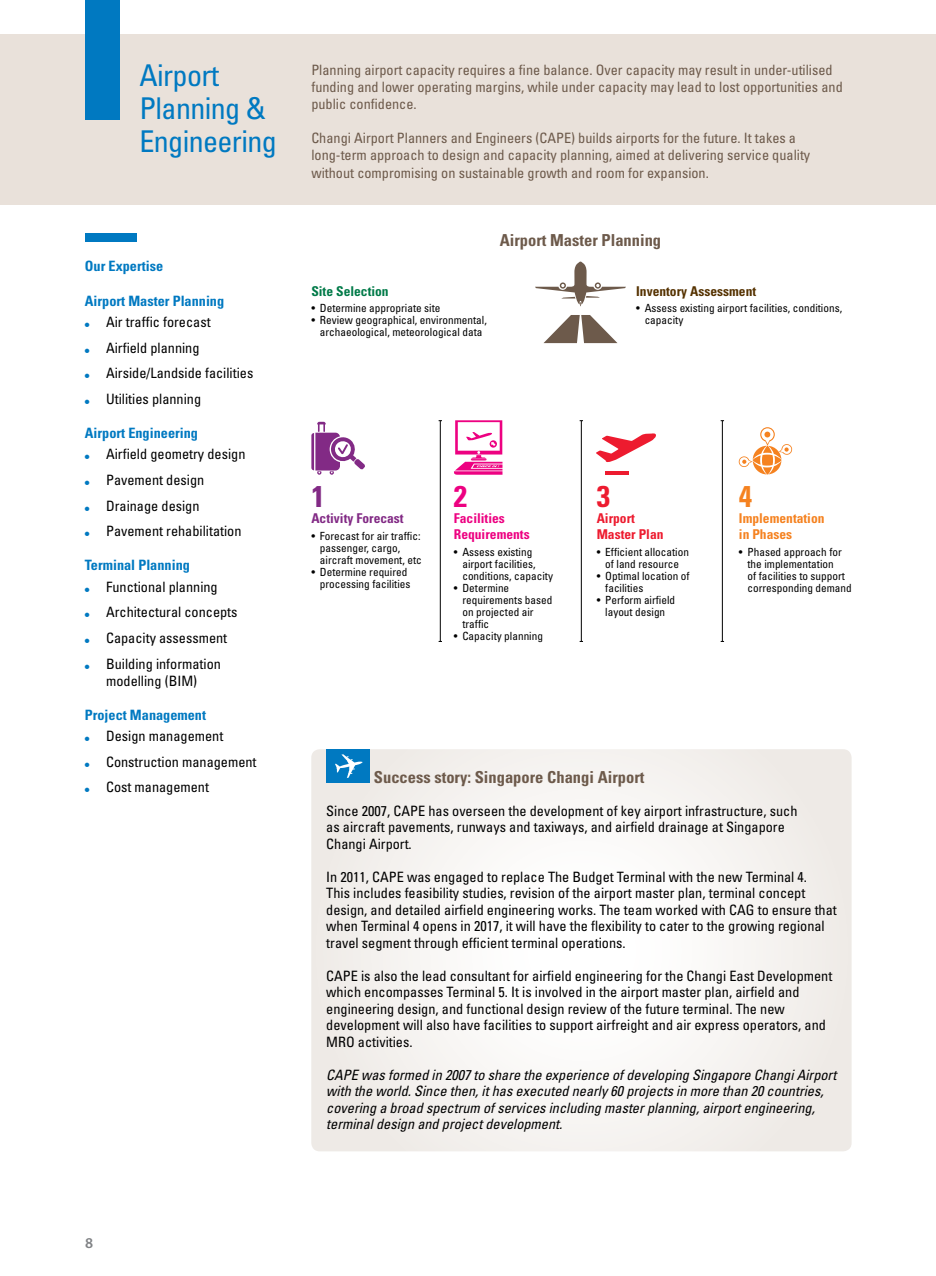
<style>
.page{position:relative;width:936px;height:1276px;background:#fff}
.page>*{position:absolute;margin:0;border:0;box-sizing:border-box;transform-origin:0 0}
.t1{font:condensed 30px/33px "Univers LT Std";letter-spacing:-.02em;color:#0079c1}
.t2{font:700 condensed 30px "Univers LT Std";color:#822a85}
.t3{font:700 condensed 30px "Univers LT Std";color:#ed0181}
.t4{font:700 condensed 30px "Univers LT Std";color:#f58220}
.t5{font:700 condensed 30px "Univers LT Std";color:#ed1b2f}
.t6{font:700 condensed 16.5px "Univers LT Std";color:#6d5a4b}
.t7{font:600 15px "Myriad Pro";color:#808285}
.t8{font:condensed 14.25px/16.5px "Univers LT Std";color:#000}
.t9{font:condensed 14.25px/17.1px "Univers LT Std";color:#6d5a4b}
.t10{font:italic condensed 14.25px/16.5px "Univers LT Std";color:#000}
.t11{font:700 condensed 14.25px "Univers LT Std";color:#0079c1}
.t12{font:700 condensed 13.5px/16.2px "Univers LT Std";color:#ed0181}
.t13{font:700 condensed 13.5px/16.2px "Univers LT Std";color:#f58220}
.t14{font:700 condensed 13.5px "Univers LT Std";color:#553201}
.t15{font:700 condensed 13.5px/16.2px "Univers LT Std";color:#ed1b2f}
.t16{font:700 condensed 13.5px "Univers LT Std";color:#822a85}
.t17{font:700 condensed 13.5px "Univers LT Std";color:#007a48}
.t18{font:condensed 11.25px/12px "Univers LT Std";color:#000}
.s1{color:#0079c1}
</style>
<div class="page">
<div style="left:0;top:34px;width:935px;height:170px;background:#e9e1da"></div>
<div style="left:85px;top:234px;width:52px;height:8px;background:#0079c1"></div>
<svg style="left:311px;top:422px;width:54px;height:53px"></svg>
<svg style="left:453px;top:420px;width:49px;height:55px"></svg>
<svg style="left:535px;top:261px;width:91px;height:82px"></svg>
<hr style="left:581px;top:421px;width:1px;height:220px;background:#000">
<hr style="left:722px;top:421px;width:1px;height:220px;background:#000">
<hr style="left:440px;top:421px;width:1px;height:220px;background:#000">
<svg style="left:605px;top:471px;width:23px;height:3px"></svg>
<svg style="left:596px;top:433px;width:60px;height:30px"></svg>
<div style="left:85px;top:0;width:34px;height:119px;background:#0079c1"></div>
<svg style="left:738px;top:427px;width:54px;height:47px"></svg>
<svg style="left:311px;top:749px;width:540px;height:402px"></svg>
<div style="left:326px;top:749px;width:44px;height:33px;background:#0079c1"></div>
<svg style="left:335px;top:754px;width:27px;height:24px"></svg>
<h1 class="t1" style="left:139px;top:59px;width:139px">Airport<br>Planning &amp;<br>Engineering</h1>
<p class="t11" style="left:85px;top:258px;width:80px">Our Expertise</p>
<p class="t11" style="left:85px;top:292px;width:141px">Airport Master Planning</p>
<p class="t8" style="left:85px;top:313px;width:127px"><span class="s1">•</span> Air traffic forecast</p>
<p class="t8" style="left:85px;top:339px;width:116px"><span class="s1">•</span> Airfield planning</p>
<p class="t8" style="left:85px;top:365px;width:170px"><span class="s1">•</span> Airside/Landside facilities</p>
<p class="t8" style="left:85px;top:390px;width:118px"><span class="s1">•</span> Utilities planning</p>
<p class="t11" style="left:85px;top:424px;width:115px">Airport Engineering</p>
<p class="t8" style="left:85px;top:446px;width:162px"><span class="s1">•</span> Airfield geometry design</p>
<p class="t8" style="left:85px;top:471px;width:121px"><span class="s1">•</span> Pavement design</p>
<p class="t8" style="left:85px;top:497px;width:116px"><span class="s1">•</span> Drainage design</p>
<p class="t8" style="left:85px;top:522px;width:158px"><span class="s1">•</span> Pavement rehabilitation</p>
<p class="t11" style="left:85px;top:556px;width:107px">Terminal Planning</p>
<p class="t8" style="left:85px;top:578px;width:134px"><span class="s1">•</span> Functional planning</p>
<p class="t8" style="left:85px;top:604px;width:154px"><span class="s1">•</span> Architectural concepts</p>
<p class="t8" style="left:85px;top:629px;width:144px"><span class="s1">•</span> Capacity assessment</p>
<p class="t8" style="left:85px;top:655px;width:138px;line-height:17.1px;text-align:center"><span class="s1">•</span> Building information modelling (BIM)</p>
<p class="t11" style="left:85px;top:706px;width:123px">Project Management</p>
<p class="t8" style="left:85px;top:727px;width:140px"><span class="s1">•</span> Design management</p>
<p class="t8" style="left:85px;top:753px;width:173px"><span class="s1">•</span> Construction management</p>
<p class="t8" style="left:85px;top:779px;width:126px"><span class="s1">•</span> Cost management</p>
<p class="t9" style="left:311px;top:61px;width:533px">Planning airport capacity requires a fine balance. Over capacity may result in under-utilised funding and lower operating margins, while under capacity may lead to lost opportunities and public confidence.</p>
<p class="t9" style="left:311px;top:130px;width:500px">Changi Airport Planners and Engineers (CAPE) builds airports for the future. It takes a long-term approach to design and capacity planning, aimed at delivering service quality without compromising on sustainable growth and room for expansion.</p>
<p class="t6" style="left:499px;top:229px;width:163px">Airport Master Planning</p>
<p class="t17" style="left:311px;top:282px;width:79px">Site Selection</p>
<p class="t18" style="left:311px;top:302px;width:131px">• Determine appropriate site</p>
<p class="t18" style="left:311px;top:314px;width:177px;text-align:center">• Review geographical, environmental, archaeological, meteorological data</p>
<p class="t14" style="left:636px;top:282px;width:121px">Inventory Assessment</p>
<p class="t18" style="left:644px;top:302px;width:199px;text-indent:-9px">• Assess existing airport facilities, conditions, capacity</p>
<h1 class="t2" style="left:311px;top:478px;width:15px">1</h1>
<p class="t16" style="left:311px;top:510px;width:94px">Activity Forecast</p>
<p class="t18" style="left:320px;top:529px;width:103px;text-indent:-9px">• Forecast for air traffic: passenger, cargo, aircraft movement, etc</p>
<p class="t18" style="left:311px;top:565px;width:101px;text-align:right">• Determine required processing facilities</p>
<h1 class="t3" style="left:454px;top:478px;width:15px">2</h1>
<p class="t12" style="left:454px;top:510px;width:77px">Facilities<br>Requirements</p>
<p class="t18" style="left:462px;top:545px;width:92px;text-indent:-9px">• Assess existing airport facilities, conditions, capacity</p>
<p class="t18" style="left:462px;top:581px;width:91px;text-indent:-9px">• Determine requirements based on projected air traffic</p>
<p class="t18" style="left:454px;top:629px;width:91px">• Capacity planning</p>
<h1 class="t5" style="left:596px;top:478px;width:15px">3</h1>
<p class="t15" style="left:596px;top:510px;width:68px">Airport<br>Master Plan</p>
<p class="t18" style="left:596px;top:545px;width:94px;text-align:center">• Efficient allocation of land resource</p>
<p class="t18" style="left:605px;top:569px;width:86px;text-indent:-9px">• Optimal location of facilities</p>
<p class="t18" style="left:596px;top:593px;width:80px;text-align:center">• Perform airfield layout design</p>
<h1 class="t4" style="left:739px;top:478px;width:15px">4</h1>
<p class="t13" style="left:739px;top:510px;width:87px">Implementation in Phases</p>
<p class="t18" style="left:747px;top:545px;width:106px;text-indent:-9px">• Phased approach for the implementation<br>of facilities to support corresponding demand</p>
<p class="t6" style="left:374px;top:766px;width:272px">Success story: Singapore Changi Airport</p>
<p class="t8" style="left:326px;top:802px;width:472px">Since 2007, CAPE has overseen the development of key airport infrastructure, such as aircraft pavements, runways and taxiways, and airfield drainage at Singapore<br>Changi Airport.</p>
<p class="t8" style="left:326px;top:868px;width:512px">In 2011, CAPE was engaged to replace The Budget Terminal with the new Terminal 4.<br>This includes feasibility studies, revision of the airport master plan, terminal concept design, and detailed airfield engineering works. The team worked with CAG to ensure that when Terminal 4 opens in 2017, it will have the flexibility to cater to the growing regional travel segment through efficient terminal operations.</p>
<p class="t8" style="left:326px;top:967px;width:507px">CAPE is also the lead consultant for airfield engineering for the Changi East Development which encompasses Terminal 5. It is involved in the airport master plan, airfield and engineering design, and functional design review of the future terminal. The new development will also have facilities to support airfreight and air express operators, and MRO activities.</p>
<p class="t10" style="left:326px;top:1066px;width:511px">CAPE was formed in 2007 to share the experience of developing Singapore Changi Airport with the world. Since then, it has executed nearly 60 projects in more than 20 countries, covering a broad spectrum of services including master planning, airport engineering, terminal design and project development.</p>
<p class="t7" style="left:85px;top:1234px;width:10px">8</p>
</div>
